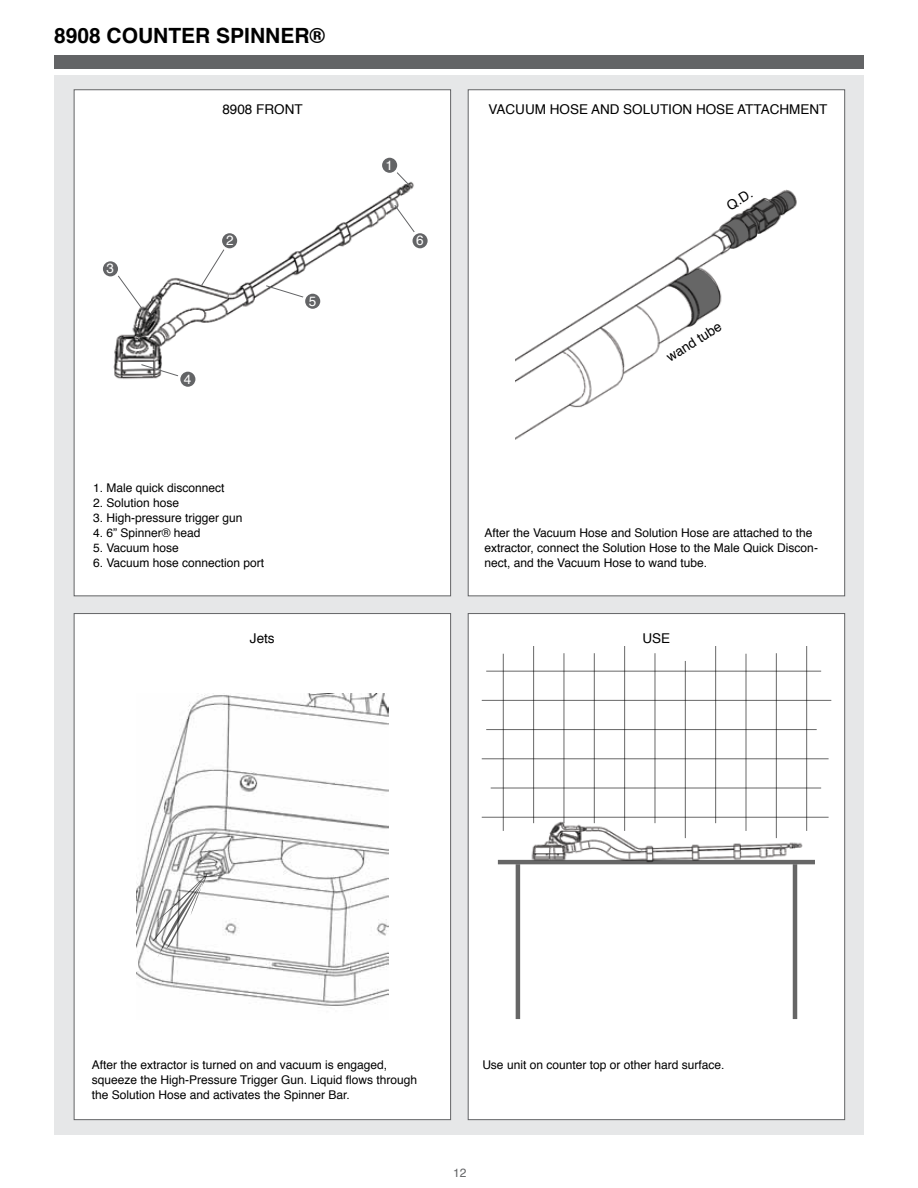
<style>
.page{position:relative;width:918px;height:1188px;background:#fff}
.page>*{position:absolute;margin:0;border:0;box-sizing:border-box;transform-origin:0 0}
.t1{font:700 21px "Helvetica";color:#000}
.t2{font:13.5px "Helvetica";color:#000}
.t3{font:13.5px "Helvetica";color:#fff}
.t4{font:12px/15px "Helvetica";color:#000}
.t5{font:12px "Helvetica";color:#636466}
</style>
<div class="page">
<div style="left:54px;top:75px;width:810px;height:1060px;background:#e6e7e8"></div>
<div style="left:468px;top:90px;width:377px;height:506px;background:#fff;border:1px solid #636466"></div>
<img style="left:516px;top:189px;width:274px;height:251px">
<div style="left:74px;top:613px;width:377px;height:507px;background:#fff;border:1px solid #636466"></div>
<div style="left:74px;top:90px;width:377px;height:506px;background:#fff;border:1px solid #636466"></div>
<img style="left:113px;top:181px;width:301px;height:199px">
<div style="left:54px;top:55px;width:810px;height:13px;background:#636466"></div>
<div style="left:468px;top:613px;width:377px;height:507px;background:#fff;border:1px solid #636466"></div>
<svg style="left:394px;top:204px;width:21px;height:37px"></svg>
<svg style="left:117px;top:275px;width:28px;height:37px"></svg>
<svg style="left:390px;top:172px;width:20px;height:14px"></svg>
<svg style="left:201px;top:240px;width:29px;height:46px"></svg>
<div style="left:381px;top:156px;width:18px;height:18px;background:#636466;border-radius:50%"></div>
<div style="left:379px;top:155px;width:21px;height:21px;border:3px solid #fff;border-radius:50%"></div>
<div style="left:101px;top:260px;width:19px;height:18px;background:#636466;border-radius:50%"></div>
<div style="left:100px;top:258px;width:21px;height:21px;border:3px solid #fff;border-radius:50%"></div>
<div style="left:221px;top:232px;width:18px;height:18px;background:#636466;border-radius:50%"></div>
<div style="left:219px;top:230px;width:21px;height:21px;border:3px solid #fff;border-radius:50%"></div>
<svg style="left:141px;top:364px;width:43px;height:14px"></svg>
<div style="left:179px;top:370px;width:18px;height:18px;background:#636466;border-radius:50%"></div>
<div style="left:177px;top:369px;width:21px;height:21px;border:3px solid #fff;border-radius:50%"></div>
<svg style="left:266px;top:285px;width:43px;height:14px"></svg>
<div style="left:411px;top:232px;width:18px;height:18px;background:#636466;border-radius:50%"></div>
<div style="left:410px;top:230px;width:21px;height:21px;border:3px solid #fff;border-radius:50%"></div>
<div style="left:304px;top:292px;width:18px;height:18px;background:#636466;border-radius:50%"></div>
<div style="left:302px;top:291px;width:21px;height:21px;border:3px solid #fff;border-radius:50%"></div>
<svg style="left:669px;top:268px;width:52px;height:58px"></svg>
<svg style="left:720px;top:191px;width:77px;height:58px"></svg>
<img style="left:525px;top:818px;width:290px;height:42px">
<svg style="left:498px;top:860px;width:317px;height:4px"></svg>
<hr style="left:793px;top:864px;width:4px;height:155px;background:#666">
<hr style="left:516px;top:864px;width:4px;height:155px;background:#666">
<hr style="left:486px;top:671px;width:335px;height:1px;background:#000">
<hr style="left:482px;top:700px;width:349px;height:1px;background:#000">
<hr style="left:486px;top:729px;width:331px;height:1px;background:#000">
<hr style="left:482px;top:758px;width:347px;height:1px;background:#000">
<hr style="left:491px;top:788px;width:330px;height:1px;background:#000">
<hr style="left:482px;top:817px;width:347px;height:1px;background:#000">
<hr style="left:503px;top:654px;width:1px;height:177px;background:#000">
<hr style="left:533px;top:646px;width:1px;height:177px;background:#000">
<hr style="left:564px;top:653px;width:1px;height:170px;background:#000">
<hr style="left:594px;top:653px;width:1px;height:170px;background:#000">
<hr style="left:624px;top:646px;width:1px;height:185px;background:#000">
<hr style="left:655px;top:653px;width:1px;height:170px;background:#000">
<hr style="left:685px;top:661px;width:1px;height:177px;background:#000">
<hr style="left:715px;top:646px;width:1px;height:177px;background:#000">
<hr style="left:746px;top:654px;width:1px;height:177px;background:#000">
<hr style="left:776px;top:653px;width:1px;height:185px;background:#000">
<hr style="left:806px;top:646px;width:1px;height:185px;background:#000">
<img style="left:136px;top:693px;width:252px;height:313px">
<svg style="left:152px;top:872px;width:56px;height:85px"></svg>
<h1 class="t1" style="left:54px;top:18px;width:84px">8908 COUN</h1>
<h1 class="t1" style="left:168px;top:18px;width:97px">TER SPINNE</h1>
<h1 class="t1" style="left:294px;top:18px;width:32px">R®</h1>
<p class="t2" style="left:222px;top:99px;width:82px">8908 FRONT</p>
<p class="t3" style="left:107px;top:258px;width:9px">3</p>
<p class="t3" style="left:226px;top:230px;width:9px">2</p>
<p class="t3" style="left:184px;top:369px;width:9px">4</p>
<p class="t3" style="left:309px;top:291px;width:9px">5</p>
<p class="t4" style="left:93px;top:481px;width:133px">1. Male quick disconnect</p>
<p class="t4" style="left:93px;top:496px;width:88px">2. Solution hose</p>
<p class="t4" style="left:93px;top:511px;width:151px">3. High-pressure trigger gun</p>
<p class="t4" style="left:93px;top:526px;width:109px">4. 6” Spinner® head</p>
<p class="t4" style="left:93px;top:541px;width:87px">5. Vacuum hose</p>
<p class="t4" style="left:93px;top:556px;width:173px">6. Vacuum hose connection port</p>
<p class="t2" style="left:250px;top:628px;width:26px">Jets</p>
<p class="t3" style="left:386px;top:155px;width:9px">1</p>
<p class="t3" style="left:416px;top:230px;width:9px">6</p>
<p class="t2" style="left:489px;top:99px;width:341px">VACUUM HOSE AND SOLUTION HOSE ATTACHMENT</p>
<p class="t2" style="left:723px;top:198px;width:29px;rotate:-32deg">Q.D.</p>
<p class="t2" style="left:662px;top:350px;width:64px;rotate:-32deg">wand tube</p>
<p class="t4" style="left:484px;top:526px;width:335px">After the Vacuum Hose and Solution Hose are attached to the extractor, connect the Solution Hose to the Male Quick Discon&shy;nect, and the Vacuum Hose to wand tube.</p>
<p class="t2" style="left:643px;top:628px;width:29px">USE</p>
<p class="t4" style="left:92px;top:1058px;width:327px">After the extractor is turned on and vacuum is engaged, squeeze the High-Pressure Trigger Gun. Liquid flows through the Solution Hose and activates the Spinner Bar.</p>
<p class="t4" style="left:482px;top:1058px;width:244px">Use unit on counter top or other hard surface.</p>
<p class="t5" style="left:453px;top:1164px;width:15px">12</p>
</div>
